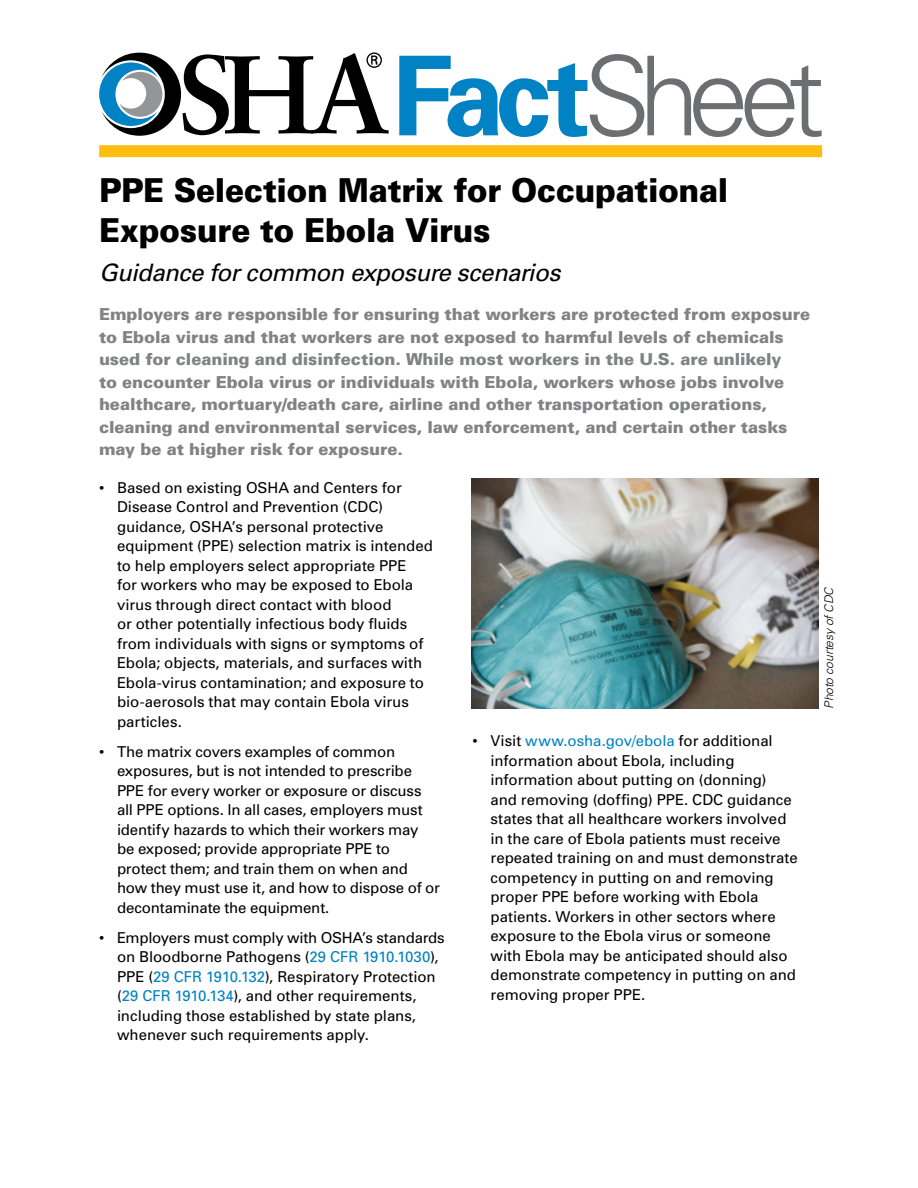
<style>
.page{position:relative;width:918px;height:1188px;background:#fff}
.page>*{position:absolute;margin:0;border:0;box-sizing:border-box;transform-origin:0 0}
.t1{font:300 110.25px "Univers";letter-spacing:-.11em;color:#6d6e71}
.Title_of_FactSheet{font:900 33px/39.6px "Univers";letter-spacing:-.01em;color:#000;scale:.95 1}
.Title_of_FactSheet-2{font:italic 24px "Univers";letter-spacing:-.025em;color:#000}
.Highlighted_Paragrap{font:900 16.5px/22.5px "Univers";letter-spacing:-.005em;color:#808285}
.t2{font:15px/19.5px "Univers";letter-spacing:-.005em;color:#000}
.Right_Caption{font:italic 300 12px "Univers";color:#000}
.s1{font-weight:700;color:#0082c4}
.s2{color:#0082c4}
</style>
<div class="page">
<div style="left:99px;top:145px;width:723px;height:12px;background:#febe10"></div>
<svg style="left:99px;top:52px;width:290px;height:84px"></svg>
<img style="left:472px;top:479px;width:347px;height:230px">
<p class="t1" style="left:392px;top:30px;width:435px"><span class="s1">Fact</span>Sheet</p>
<p class="Title_of_FactSheet" style="left:99px;top:170px;width:664px">PPE Selection Matrix for Occupational<br>Exposure to Ebola Virus</p>
<p class="Title_of_FactSheet-2" style="left:99px;top:258px;width:463px">Guidance for common exposure scenarios</p>
<p class="Highlighted_Paragrap" style="left:99px;top:303px;width:713px">Employers are responsible for ensuring that workers are protected from exposure to Ebola virus and that workers are not exposed to harmful levels of chemicals used for cleaning and disinfection. While most workers in the U.S. are unlikely<br>to encounter Ebola virus or individuals with Ebola, workers whose jobs involve healthcare, mortuary/death care, airline and other transportation operations, cleaning and environmental services, law enforcement, and certain other tasks may be at higher risk for exposure.</p>
<p class="t2" style="left:117px;top:477px;width:317px;text-indent:-18px">• Based on existing OSHA and Centers for Disease Control and Prevention (CDC) guidance, OSHA’s personal protective equipment (PPE) selection matrix is intended to help employers select appropriate PPE<br>for workers who may be exposed to Ebola virus through direct contact with blood<br>or other potentially infectious body fluids from individuals with signs or symptoms of Ebola; objects, materials, and surfaces with Ebola-virus contamination; and exposure to bio-aerosols that may contain Ebola virus particles.</p>
<p class="t2" style="left:117px;top:741px;width:325px;text-indent:-18px">• The matrix covers examples of common exposures, but is not intended to prescribe PPE for every worker or exposure or discuss all PPE options. In all cases, employers must identify hazards to which their workers may<br>be exposed; provide appropriate PPE to protect them; and train them on when and how they must use it, and how to dispose of or decontaminate the equipment.</p>
<p class="t2" style="left:117px;top:927px;width:329px;text-indent:-18px">• Employers must comply with OSHA’s standards on Bloodborne Pathogens (<span class="s2">29 CFR 1910.1030</span>), PPE (<span class="s2">29 CFR 1910.132</span>), Respiratory Protection (<span class="s2">29 CFR 1910.134</span>), and other requirements, including those established by state plans, whenever such requirements apply.</p>
<p class="t2" style="left:490px;top:731px;width:309px;text-indent:-18px">• Visit <span class="s2">www.osha.gov/ebola</span> for additional information about Ebola, including information about putting on (donning)<br>and removing (doffing) PPE. CDC guidance states that all healthcare workers involved in the care of Ebola patients must receive repeated training on and must demonstrate competency in putting on and removing proper PPE before working with Ebola patients. Workers in other sectors where exposure to the Ebola virus or someone with Ebola may be anticipated should also demonstrate competency in putting on and removing proper PPE.</p>
<p class="Right_Caption" style="left:822px;top:709px;width:124px;rotate:-90deg">Photo courtesy of CDC</p>
</div>
